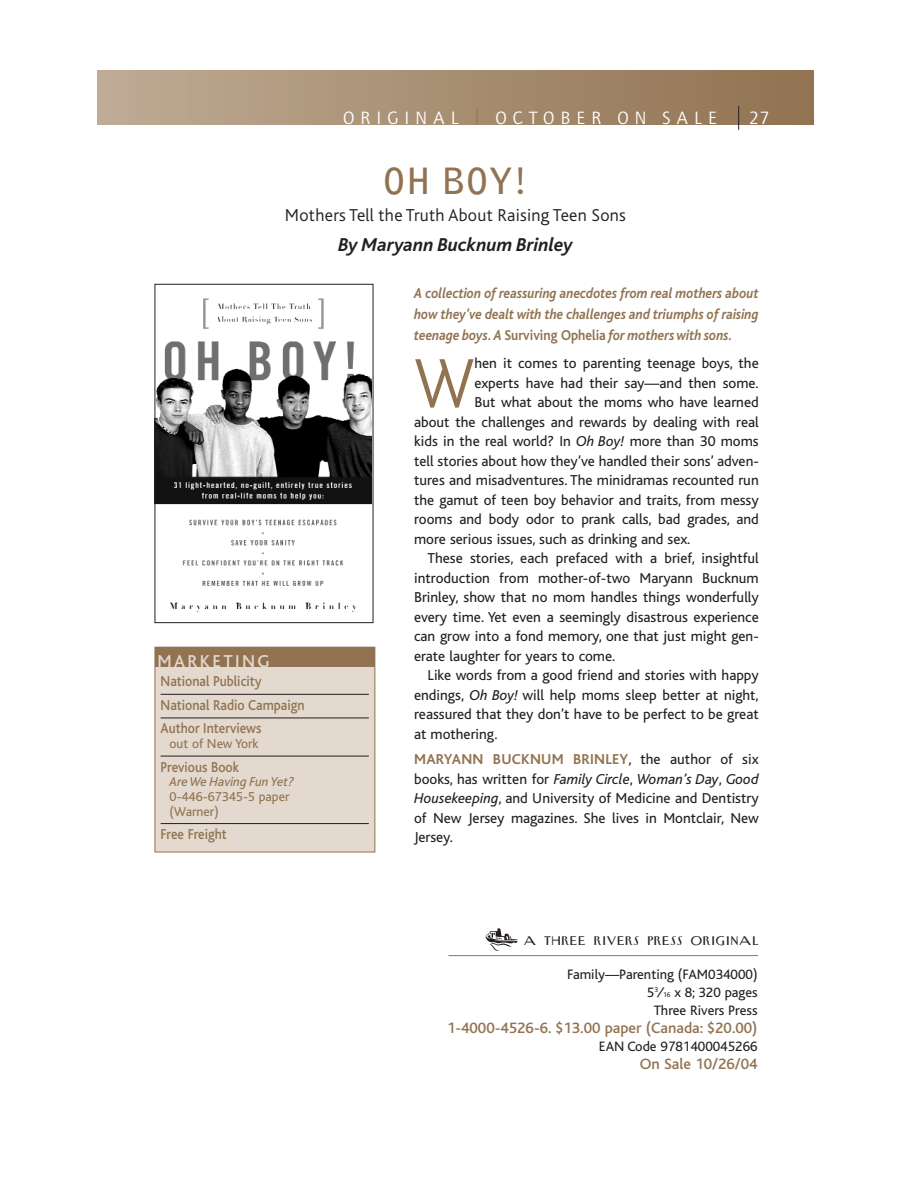
<style>
.page{position:relative;width:918px;height:1188px;background:#fff}
.page>*{position:absolute;margin:0;border:0;box-sizing:border-box;transform-origin:0 0}
.t1{font:300 73.05px "Bliss";color:#917351;scale:.91 1}
.t2{font:700 36px "Bell Gothic";color:#917351}
.t3{font:italic 700 19.5px "Bliss";color:#231f20}
.t4{font:300 18px "Bliss";letter-spacing:.015em;color:#231f20}
.t5{font:18px "AT Quay Sans";letter-spacing:.335em;color:#fff}
.t6{font:500 18px "Bliss";letter-spacing:.135em;color:#e3d9ce}
.t7{font:500 15.75px "Bliss";color:#917351}
.t8{font:15px/19.5px "Bliss";color:#231f20;text-align:justify}
.t9{font:italic 700 15px/21px "Bliss";color:#917351;text-align:justify;scale:.9 1}
.t10{font:500 15px/23.7px "Bliss";color:#917351;scale:.9 1}
.t11{font:14.25px/18px "Bliss";color:#231f20;text-align:right}
.t12{font:13.5px/14.5px "Bliss";color:#917351}
.t13{font:italic 13.5px "Bliss";letter-spacing:-.005em;color:#917351}
.t14{font:12.45px "Newyorkertype";letter-spacing:.05em;color:#231f20}
.s1{font-style:normal}
.s2{font-style:italic}
.s3{font-weight:700;color:#917351}
.s4{font-size:7.2px}
</style>
<div class="page">
<hr style="left:448px;top:955px;width:310px;height:1px;background:#917351">
<img style="left:157px;top:298px;width:214px;height:314px">
<div style="left:155px;top:284px;width:218px;height:339px;border:1px solid #231f20"></div>
<img style="left:482px;top:928px;width:39px;height:29px">
<div style="left:155px;top:647px;width:220px;height:205px;background:#e3d9ce"></div>
<div style="left:155px;top:647px;width:220px;height:205px;border:1px solid #917351"></div>
<div style="left:155px;top:647px;width:220px;height:20px;background:#917351"></div>
<hr style="left:161px;top:694px;width:208px;height:1px;background:#231f20">
<hr style="left:161px;top:718px;width:208px;height:1px;background:#231f20">
<hr style="left:161px;top:756px;width:208px;height:1px;background:#231f20">
<hr style="left:161px;top:823px;width:208px;height:1px;background:#231f20">
<div style="left:98px;top:70px;width:715px;height:54px;background:linear-gradient(to right,#beab94,#907250)"></div>
<svg style="left:738px;top:106px;width:1px;height:24px"></svg>
<p class="t5" style="left:343px;top:111px;width:375px">ORIGINAL <sup>|</sup> OCTOBER ON SALE</p>
<p class="t5" style="left:749px;top:111px;width:22px">27</p>
<h2 class="t2" style="left:383px;top:167px;width:146px">OH BOY!</h2>
<p class="t4" style="left:285px;top:208px;width:342px">Mothers Tell the Truth About Raising Teen Sons</p>
<h3 class="t3" style="left:338px;top:237px;width:237px">By Maryann Bucknum Brinley</h3>
<p class="t9" style="left:414px;top:284px;width:384px">A collection of reassuring anecdotes from real mothers about how they’ve dealt with the challenges and triumphs of raising teenage boys. A <span class="s1">Surviving Ophelia</span> for mothers with sons.</p>
<h1 class="t1" style="left:414px;top:356px;width:68px">W</h1>
<p class="t8" style="left:475px;top:355px;width:286px">hen it comes to parenting teenage boys, the</p>
<p class="t8" style="left:475px;top:375px;width:286px">experts have had their say—and then some.</p>
<p class="t8" style="left:475px;top:394px;width:286px">But what about the moms who have learned</p>
<p class="t8" style="left:414px;top:414px;width:346px">about the challenges and rewards by dealing with real</p>
<p class="t8" style="left:414px;top:433px;width:346px">kids in the real world? In <span class="s2">Oh Boy!</span> more than 30 moms</p>
<p class="t8" style="left:414px;top:453px;width:346px">tell stories about how they’ve handled their sons’ adven-</p>
<p class="t8" style="left:414px;top:472px;width:346px">tures and misadventures. The minidramas recounted run</p>
<p class="t8" style="left:414px;top:492px;width:346px">the gamut of teen boy behavior and traits, from messy</p>
<p class="t8" style="left:414px;top:511px;width:346px">rooms and body odor to prank calls, bad grades, and</p>
<p class="t8" style="left:414px;top:531px;width:278px">more serious issues, such as drinking and sex.</p>
<p class="t8" style="left:428px;top:550px;width:333px">These stories, each prefaced with a brief, insightful</p>
<p class="t8" style="left:414px;top:570px;width:346px">introduction from mother-of-two Maryann Bucknum</p>
<p class="t8" style="left:414px;top:589px;width:346px">Brinley, show that no mom handles things wonderfully</p>
<p class="t8" style="left:414px;top:609px;width:346px">every time. Yet even a seemingly disastrous experience</p>
<p class="t8" style="left:414px;top:628px;width:346px">can grow into a fond memory, one that just might gen-</p>
<p class="t8" style="left:414px;top:648px;width:203px">erate laughter for years to come.</p>
<p class="t8" style="left:428px;top:667px;width:333px">Like words from a good friend and stories with happy</p>
<p class="t8" style="left:414px;top:687px;width:346px">endings, <span class="s2">Oh Boy!</span> will help moms sleep better at night,</p>
<p class="t8" style="left:414px;top:706px;width:346px">reassured that they don’t have to be perfect to be great</p>
<p class="t8" style="left:414px;top:726px;width:85px">at mothering.</p>
<p class="t8" style="left:414px;top:751px;width:346px"><span class="s3">MARYANN BUCKNUM BRINLEY</span>, the author of six books, has written for <span class="s2">Family Circle</span>, <span class="s2">Woman’s Day</span>, <span class="s2">Good Housekeeping</span>, and University of Medicine and Dentistry of New Jersey magazines. She lives in Montclair, New Jersey.</p>
<p class="t6" style="left:158px;top:654px;width:114px">MARKETING</p>
<p class="t10" style="left:161px;top:671px;width:161px">National Publicity<br>National Radio Campaign<br>Author Interviews</p>
<p class="t12" style="left:170px;top:738px;width:91px">out of New York</p>
<p class="t10" style="left:161px;top:756px;width:89px">Previous Book</p>
<p class="t13" style="left:170px;top:777px;width:126px">Are We Having Fun Yet?</p>
<p class="t12" style="left:170px;top:791px;width:121px">0-446-67345-5 paper (Warner)</p>
<p class="t10" style="left:161px;top:824px;width:75px">Free Freight</p>
<p class="t14" style="left:524px;top:933px;width:237px">A THREE RIVERS PRESS ORIGINAL</p>
<p class="t11" style="left:567px;top:967px;width:192px">Family—Parenting (FAM034000)<br>5<sup>3</sup>⁄<span class="s4">16</span> x 8; 320 pages<br>Three Rivers Press</p>
<p class="t7" style="left:447px;top:1022px;width:312px">1-4000-4526-6. $13.00 paper (Canada: $20.00)</p>
<p class="t11" style="left:599px;top:1039px;width:160px">EAN Code 9781400045266</p>
<p class="t7" style="left:640px;top:1058px;width:119px">On Sale 10/26/04</p>
</div>
